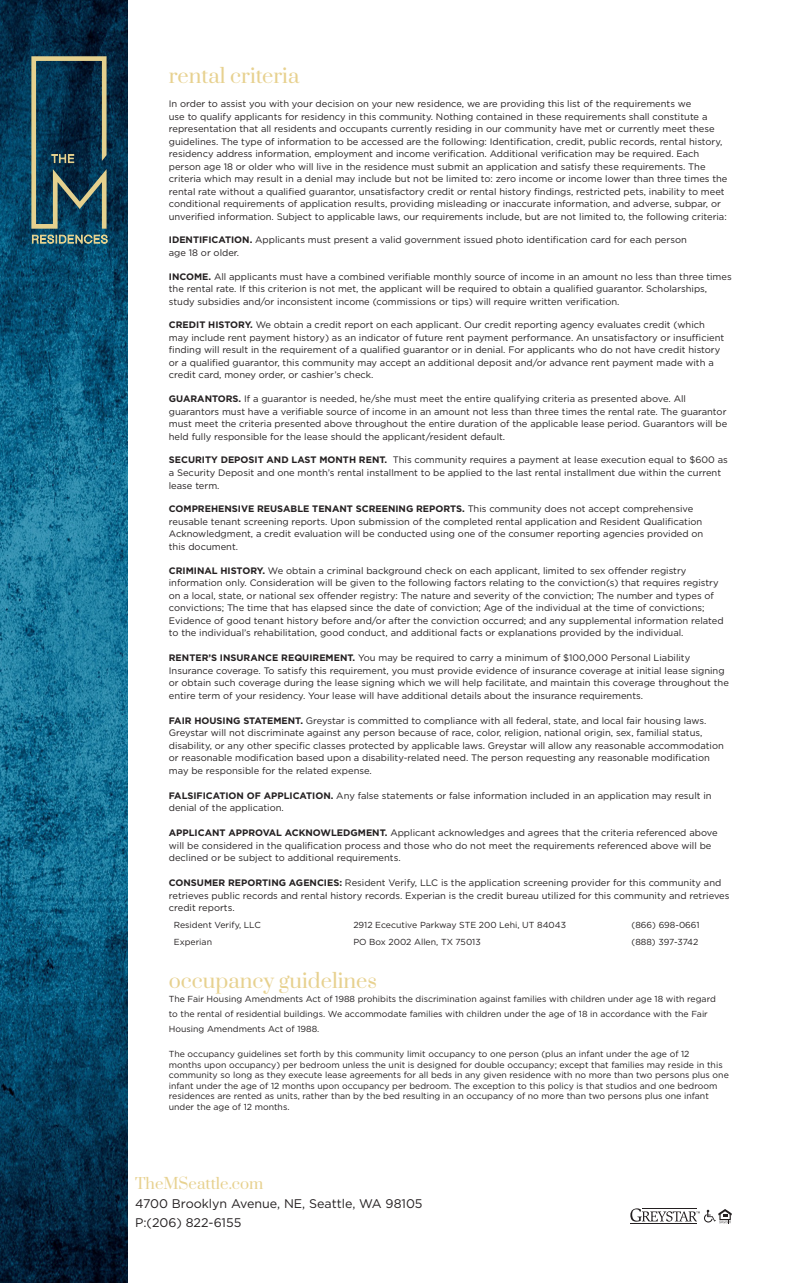
<style>
.page{position:relative;width:788px;height:1283px;background:#fff}
.page>*{position:absolute;margin:0;border:0;box-sizing:border-box;transform-origin:0 0}
.t1{font:20px "Prata";color:#e7d18f}
.t2{font:15px "Prata";color:#e7d18f}
.t3{font:12.5px/18.8px "Gotham";color:#231f20}
.t4{font:9.38px/12.5px "Gotham";color:#231f20}
.t5{font:8.75px/10.5px "Gotham";color:#231f20}
.s1{font-weight:700}
</style>
<div class="page">
<img style="left:0;top:0;width:128px;height:1282px">
<svg style="left:31px;top:56px;width:76px;height:187px"></svg>
<svg style="left:630px;top:1208px;width:101px;height:15px"></svg>
<p class="t1" style="left:169px;top:59px;width:132px">rental criteria</p>
<p class="t4" style="left:169px;top:97px;width:560px">In order to assist you with your decision on your new residence, we are providing this list of the requirements we<br>use to qualify applicants for residency in this community. Nothing contained in these requirements shall constitute a representation that all residents and occupants currently residing in our community have met or currently meet these guidelines. The type of information to be accessed are the following: Identification, credit, public records, rental history, residency address information, employment and income verification. Additional verification may be required. Each person age 18 or older who will live in the residence must submit an application and satisfy these requirements. The criteria which may result in a denial may include but not be limited to: zero income or income lower than three times the rental rate without a qualified guarantor, unsatisfactory credit or rental history findings, restricted pets, inability to meet conditional requirements of application results, providing misleading or inaccurate information, and adverse, subpar, or unverified information. Subject to applicable laws, our requirements include, but are not limited to, the following criteria:</p>
<p class="t4" style="left:169px;top:234px;width:519px"><span class="s1">IDENTIFICATION.</span> Applicants must present a valid government issued photo identification card for each person age 18 or older.</p>
<p class="t4" style="left:169px;top:270px;width:564px"><span class="s1">INCOME.</span> All applicants must have a combined verifiable monthly source of income in an amount no less than three times the rental rate. If this criterion is not met, the applicant will be required to obtain a qualified guarantor. Scholarships, study subsidies and/or inconsistent income (commissions or tips) will require written verification.</p>
<p class="t4" style="left:169px;top:319px;width:557px"><span class="s1">CREDIT HISTORY.</span> We obtain a credit report on each applicant. Our credit reporting agency evaluates credit (which may include rent payment history) as an indicator of future rent payment performance. An unsatisfactory or insufficient finding will result in the requirement of a qualified guarantor or in denial. For applicants who do not have credit history or a qualified guarantor, this community may accept an additional deposit and/or advance rent payment made with a credit card, money order, or cashier’s check.</p>
<p class="t4" style="left:169px;top:392px;width:560px"><span class="s1">GUARANTORS.</span> If a guarantor is needed, he/she must meet the entire qualifying criteria as presented above. All guarantors must have a verifiable source of income in an amount not less than three times the rental rate. The guarantor must meet the criteria presented above throughout the entire duration of the applicable lease period. Guarantors will be held fully responsible for the lease should the applicant/resident default.</p>
<p class="t4" style="left:169px;top:454px;width:560px"><span class="s1">SECURITY DEPOSIT AND LAST MONTH RENT.</span> This community requires a payment at lease execution equal to $600 as a Security Deposit and one month’s rental installment to be applied to the last rental installment due within the current lease term.</p>
<p class="t4" style="left:169px;top:502px;width:536px"><span class="s1">COMPREHENSIVE REUSABLE TENANT SCREENING REPORTS.</span> This community does not accept comprehensive reusable tenant screening reports. Upon submission of the completed rental application and Resident Qualification Acknowledgment, a credit evaluation will be conducted using one of the consumer reporting agencies provided on this document.</p>
<p class="t4" style="left:169px;top:564px;width:556px"><span class="s1">CRIMINAL HISTORY.</span> We obtain a criminal background check on each applicant, limited to sex offender registry information only. Consideration will be given to the following factors relating to the conviction(s) that requires registry on a local, state, or national sex offender registry: The nature and severity of the conviction; The number and types of convictions; The time that has elapsed since the date of conviction; Age of the individual at the time of convictions; Evidence of good tenant history before and/or after the conviction occurred; and any supplemental information related to the individual’s rehabilitation, good conduct, and additional facts or explanations provided by the individual.</p>
<p class="t4" style="left:169px;top:651px;width:561px"><span class="s1">RENTER’S INSURANCE REQUIREMENT.</span> You may be required to carry a minimum of $100,000 Personal Liability Insurance coverage. To satisfy this requirement, you must provide evidence of insurance coverage at initial lease signing or obtain such coverage during the lease signing which we will help facilitate, and maintain this coverage throughout the entire term of your residency. Your lease will have additional details about the insurance requirements.</p>
<p class="t4" style="left:169px;top:714px;width:556px"><span class="s1">FAIR HOUSING STATEMENT.</span> Greystar is committed to compliance with all federal, state, and local fair housing laws.<br>Greystar will not discriminate against any person because of race, color, religion, national origin, sex, familial status, disability, or any other specific classes protected by applicable laws. Greystar will allow any reasonable accommodation or reasonable modification based upon a disability-related need. The person requesting any reasonable modification may be responsible for the related expense.</p>
<p class="t4" style="left:169px;top:789px;width:544px"><span class="s1">FALSIFICATION OF APPLICATION.</span> Any false statements or false information included in an application may result in denial of the application.</p>
<p class="t4" style="left:169px;top:826px;width:550px"><span class="s1">APPLICANT APPROVAL ACKNOWLEDGMENT.</span> Applicant acknowledges and agrees that the criteria referenced above will be considered in the qualification process and those who do not meet the requirements referenced above will be declined or be subject to additional requirements.</p>
<p class="t4" style="left:169px;top:876px;width:562px"><span class="s1">CONSUMER REPORTING AGENCIES:</span> Resident Verify, LLC is the application screening provider for this community and retrieves public records and rental history records. Experian is the credit bureau utilized for this community and retrieves credit reports.</p>
<p class="t5" style="left:174px;top:919px;width:88px">Resident Verify, LLC</p>
<p class="t5" style="left:353px;top:919px;width:214px">2912 Ececutive Parkway STE 200 Lehi, UT 84043</p>
<p class="t5" style="left:631px;top:919px;width:69px">(866) 698-0661</p>
<p class="t5" style="left:174px;top:936px;width:40px">Experian</p>
<p class="t5" style="left:353px;top:936px;width:129px">PO Box 2002 Allen, TX 75013</p>
<p class="t5" style="left:631px;top:936px;width:68px">(888) 397-3742</p>
<p class="t1" style="left:169px;top:964px;width:210px">occupancy guidelines</p>
<p class="t5" style="left:169px;top:990px;width:548px;line-height:15px">The Fair Housing Amendments Act of 1988 prohibits the discrimination against families with children under age 18 with regard to the rental of residential buildings. We accommodate families with children under the age of 18 in accordance with the Fair<br>Housing Amendments Act of 1988.</p>
<p class="t5" style="left:169px;top:1048px;width:561px">The occupancy guidelines set forth by this community limit occupancy to one person (plus an infant under the age of 12<br>months upon occupancy) per bedroom unless the unit is designed for double occupancy; except that families may reside in this community so long as they execute lease agreements for all beds in any given residence with no more than two persons plus one infant under the age of 12 months upon occupancy per bedroom. The exception to this policy is that studios and one bedroom residences are rented as units, rather than by the bed resulting in an occupancy of no more than two persons plus one infant under the age of 12 months.</p>
<p class="t2" style="left:135px;top:1171px;width:130px">TheMSeattle.com</p>
<p class="t3" style="left:135px;top:1193px;width:289px">4700 Brooklyn Avenue, NE, Seattle, WA 98105<br>P:(206) 822-6155</p>
</div>
